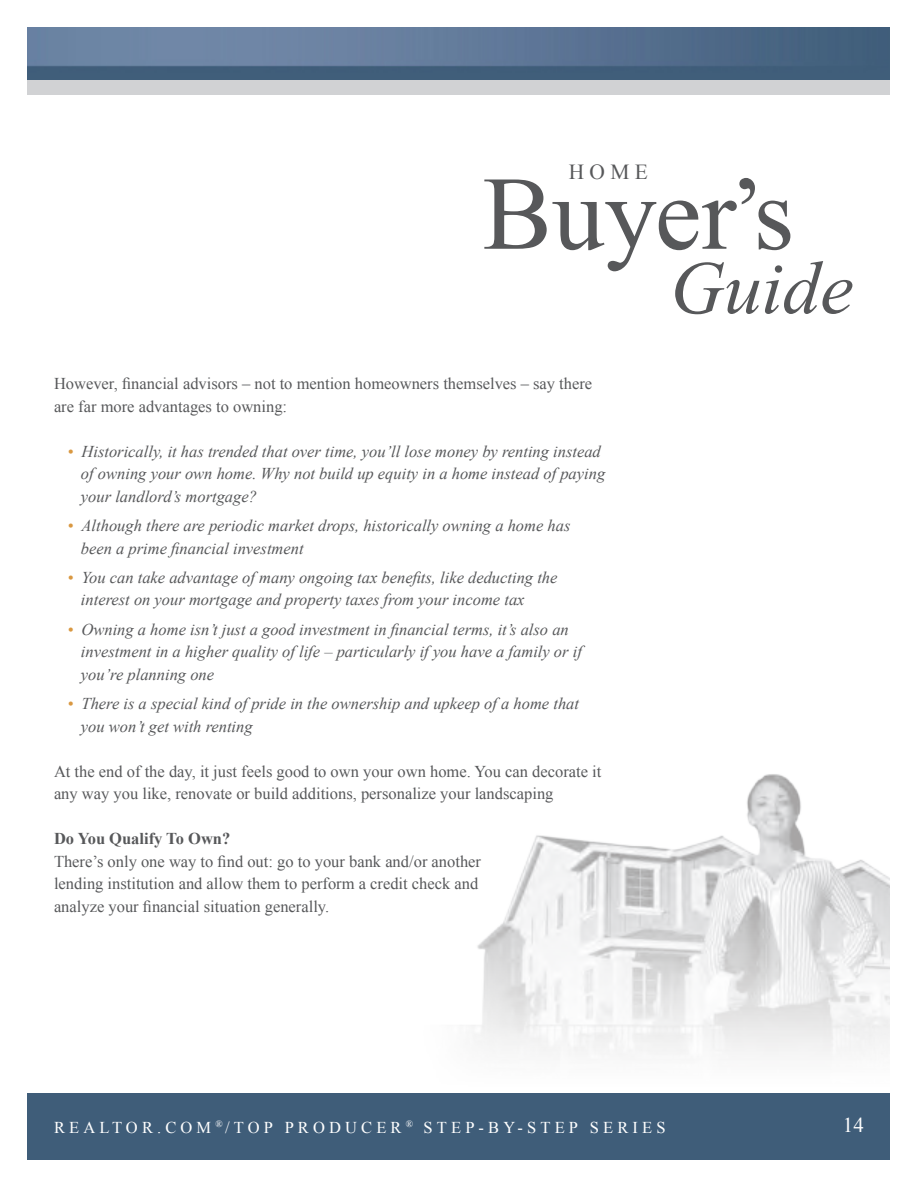
<style>
.page{position:relative;width:918px;height:1188px;background:#fff}
.page>*{position:absolute;margin:0;border:0;box-sizing:border-box;transform-origin:0 0}
.t1{font:104.55px "Times New Roman";color:#57585a}
.t2{font:italic 75.15px "Times New Roman";color:#57585a}
.t3{font:21.45px "Times New Roman";color:#57585a}
.t4{font:21px "Times New Roman";color:#fff}
.t5{font:italic 16.5px/22.5px "Times New Roman";color:#57585a}
.t6{font:16.5px/22.5px "Times New Roman";color:#57585a}
.t7{font:16.5px "Times New Roman";letter-spacing:.25em;color:#fff}
.t8{font:700 16.5px "Times New Roman";color:#57585a}
.s1{color:#d99841}
</style>
<div class="page">
<img style="left:27px;top:27px;width:863px;height:53px">
<div style="left:27px;top:1094px;width:863px;height:66px;background:#3f5d79"></div>
<img style="left:395px;top:774px;width:495px;height:320px">
<div style="left:0;top:80px;width:918px;height:15px;background:#d1d2d4"></div>
<div style="left:0;top:0;width:27px;height:1188px;background:#fff"></div>
<div style="left:891px;top:0;width:27px;height:1188px;background:#fff"></div>
<h3 class="t3" style="left:569px;top:157px;width:81px">HOME</h3>
<h1 class="t1" style="left:483px;top:143px;width:313px">Buyer’s</h1>
<h2 class="t2" style="left:670px;top:236px;width:185px">Guide</h2>
<p class="t6" style="left:54px;top:372px;width:540px">However, financial advisors – not to mention homeowners themselves – say there are far more advantages to owning:</p>
<p class="t5" style="left:81px;top:440px;width:526px;text-indent:-13px"><span class="s1">•</span> Historically, it has trended that over time, you’ll lose money by renting instead of owning your own home. Why not build up equity in a home instead of paying your landlord’s mortgage?</p>
<p class="t5" style="left:81px;top:514px;width:491px;text-indent:-13px"><span class="s1">•</span> Although there are periodic market drops, historically owning a home has been a prime financial investment</p>
<p class="t5" style="left:81px;top:566px;width:478px;text-indent:-13px"><span class="s1">•</span> You can take advantage of many ongoing tax benefits, like deducting the interest on your mortgage and property taxes from your income tax</p>
<p class="t5" style="left:81px;top:618px;width:502px;text-indent:-13px"><span class="s1">•</span> Owning a home isn’t just a good investment in financial terms, it’s also an investment in a higher quality of life – particularly if you have a family or if you’re planning one</p>
<p class="t5" style="left:81px;top:692px;width:500px;text-indent:-13px"><span class="s1">•</span> There is a special kind of pride in the ownership and upkeep of a home that you won’t get with renting</p>
<p class="t6" style="left:54px;top:759px;width:549px">At the end of the day, it just feels good to own your own home. You can decorate it any way you like, renovate or build additions, personalize your landscaping</p>
<p class="t8" style="left:54px;top:827px;width:178px">Do You Qualify To Own?</p>
<p class="t6" style="left:54px;top:849px;width:429px">There’s only one way to find out: go to your bank and/or another lending institution and allow them to perform a credit check and analyze your financial situation generally.</p>
<p class="t7" style="left:54px;top:1116px;width:613px">REALTOR.COM <sup>®</sup>/TOP PRODUCER <sup>®</sup> STEP-BY-STEP SERIES</p>
<p class="t4" style="left:843px;top:1111px;width:22px">14</p>
</div>
